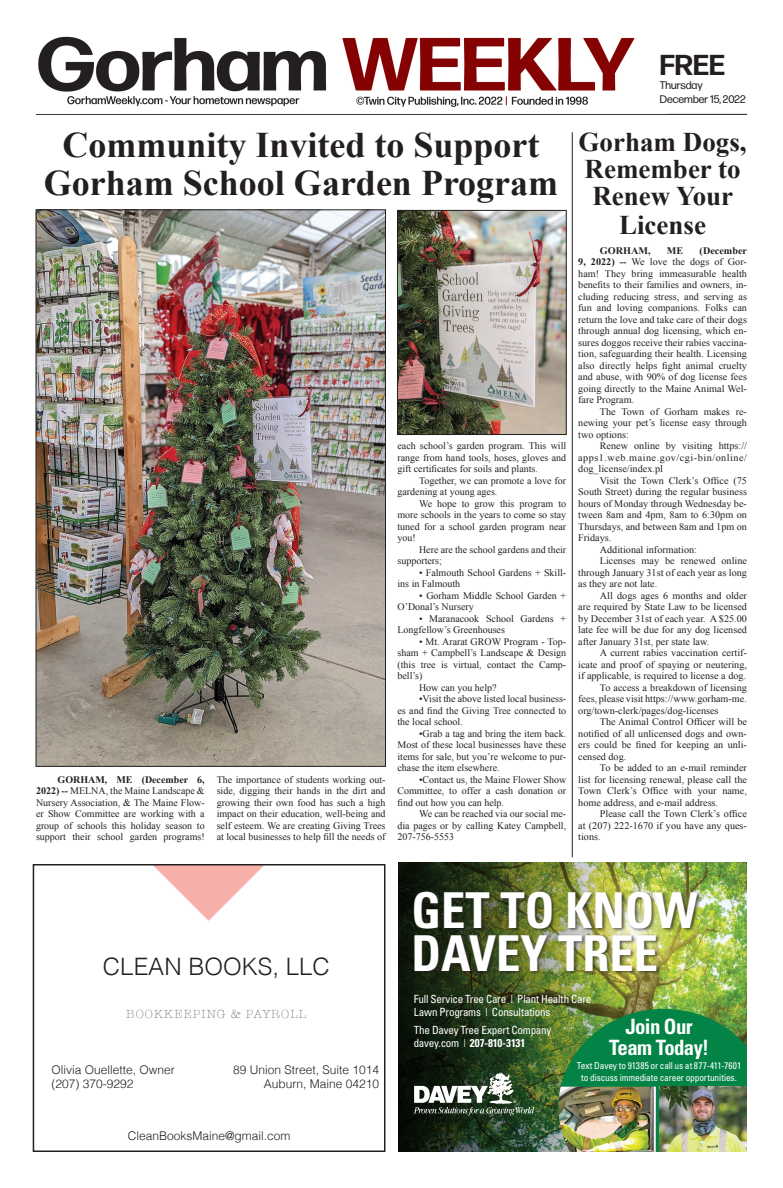
<style>
.page{position:relative;width:783px;height:1188px;background:#fff}
.page>*{position:absolute;margin:0;border:0;box-sizing:border-box;transform-origin:0 0}
.t1{font:700 condensed 49.5px/42.9px "Univers";color:#fff}
.t2{font:700 36px/38px "Times New Roman";color:#231f20;text-align:center}
.t3{font:700 28.8px "Forma DJR Deck";color:#231f20}
.t4{font:700 27px/27.7px "Times New Roman";color:#231f20;text-align:center}
.t5{font:300 24px "Helvetica";color:#231f20}
.t6{font:700 condensed 21.1px/21.1px "Univers";letter-spacing:-.03em;color:#fff;text-align:center}
.t7{font:300 12px/14.4px "Helvetica";color:#231f20}
.t8{font:300 12px "American Typewriter";letter-spacing:.09em;color:#454647}
.t9{font:condensed 11.3px/13.3px "Univers";letter-spacing:-.025em;color:#fff}
.t10{font:11px/14px "Forma DJR Deck";color:#231f20}
.t11{font:10px/11.5px "Times New Roman";color:#231f20;text-align:justify}
.t12{font:700 10px "Times New Roman";color:#231f20}
.t13{font:condensed 9.6px/11.5px "Univers";letter-spacing:-.015em;color:#fff;text-align:center}
.s1{font-weight:700}
.s2{font-weight:300}
</style>
<div class="page">
<hr style="left:36px;top:114px;width:711px;height:1px;background:#231f20">
<img style="left:38px;top:36px;width:597px;height:71px">
<img style="left:632px;top:862px;width:115px;height:147px">
<img style="left:398px;top:862px;width:234px;height:290px">
<svg style="left:414px;top:1072px;width:120px;height:44px"></svg>
<div style="left:413px;top:890px;width:290px;height:86px;background:#231f20;opacity:.75"></div>
<svg style="left:558px;top:1009px;width:189px;height:143px;background:#1a8442"></svg>
<img style="left:558px;top:1087px;width:98px;height:65px">
<img style="left:659px;top:1087px;width:88px;height:65px">
<svg style="left:155px;top:867px;width:107px;height:54px"></svg>
<div style="left:33px;top:864px;width:352px;height:288px;border:2px solid #231f20"></div>
<hr style="left:572px;top:132px;width:1px;height:725px;background:#231f20">
<img style="left:38px;top:212px;width:346px;height:553px">
<img style="left:399px;top:212px;width:165px;height:221px">
<div style="left:397px;top:210px;width:169px;height:225px;border:1px solid #231f20"></div>
<h2 class="t2" style="left:44px;top:125px;width:516px">Community Invited to Support<br>Gorham School Garden Program</h2>
<p class="t11" style="left:36px;top:773px;width:170px;text-indent:22px"><span class="s1">GORHAM, ME (December 6, 2022) --</span> MELNA, the Maine Landscape &amp; Nursery Association, &amp; The Maine Flow&shy;er Show Committee are working with a group of schools this holiday season to support their school garden programs!</p>
<p class="t11" style="left:217px;top:774px;width:170px">The importance of students working out&shy;side, digging their hands in the dirt and growing their own food has such a high impact on their education, well-being and self esteem. We are creating Giving Trees at local businesses to help fill the needs of</p>
<p class="t11" style="left:398px;top:440px;width:170px">each school’s garden program. This will range from hand tools, hoses, gloves and gift certificates for soils and plants.</p>
<p class="t11" style="left:398px;top:475px;width:170px;text-indent:22px">Together, we can promote a love for gardening at young ages.</p>
<p class="t11" style="left:398px;top:498px;width:170px;text-indent:22px">We hope to grow this program to more schools in the years to come so stay tuned for a school garden program near you!</p>
<p class="t11" style="left:398px;top:544px;width:170px;text-indent:22px">Here are the school gardens and their supporters;</p>
<p class="t11" style="left:398px;top:567px;width:170px;text-indent:22px">• Falmouth School Gardens + Skill&shy;ins in Falmouth</p>
<p class="t11" style="left:398px;top:590px;width:170px;text-indent:22px">• Gorham Middle School Garden +<br>O’Donal’s Nursery</p>
<p class="t11" style="left:398px;top:613px;width:170px;text-indent:22px">• Maranacook School Gardens +<br>Longfellow’s Greenhouses</p>
<p class="t11" style="left:419px;top:636px;width:149px">• Mt. Ararat GROW Program - Top-</p>
<p class="t11" style="left:398px;top:647px;width:170px">sham + Campbell’s Landscape &amp; Design</p>
<p class="t11" style="left:398px;top:659px;width:170px">(this tree is virtual, contact the Camp-</p>
<p class="t11" style="left:398px;top:670px;width:26px">bell’s)</p>
<p class="t11" style="left:419px;top:682px;width:79px">How can you help?</p>
<p class="t11" style="left:398px;top:693px;width:170px;text-indent:22px">•Visit the above listed local business&shy;es and find the Giving Tree connected to the local school.</p>
<p class="t11" style="left:398px;top:728px;width:170px;text-indent:22px">•Grab a tag and bring the item back.<br>Most of these local businesses have these items for sale, but you’re welcome to pur&shy;chase the item elsewhere.</p>
<p class="t11" style="left:398px;top:774px;width:170px;text-indent:22px">•Contact us, the Maine Flower Show Committee, to offer a cash donation or find out how you can help.</p>
<p class="t11" style="left:398px;top:808px;width:170px;text-indent:22px">We can be reached via our social me&shy;dia pages or by calling Katey Campbell, 207-756-5553</p>
<h3 class="t3" style="left:660px;top:47px;width:67px">FREE</h3>
<p class="t10" style="left:660px;top:78px;width:87px">Thursday<br>December 15, 2022</p>
<h3 class="t4" style="left:579px;top:127px;width:169px">Gorham Dogs,<br>Remember to<br>Renew Your<br>License</h3>
<p class="t12" style="left:600px;top:243px;width:52px">GORHAM,</p>
<p class="t12" style="left:667px;top:243px;width:18px">ME</p>
<p class="t11" style="left:578px;top:244px;width:170px;text-indent:121px"><span class="s1">(December 9, 2022) --</span> We love the dogs of Gor&shy;ham! They bring immeasurable health benefits to their families and owners, in&shy;cluding reducing stress, and serving as fun and loving companions. Folks can return the love and take care of their dogs through annual dog licensing, which en&shy;sures doggos receive their rabies vaccina&shy;tion, safeguarding their health. Licensing also directly helps fight animal cruelty and abuse, with 90% of dog license fees going directly to the Maine Animal Wel&shy;fare Program.</p>
<p class="t11" style="left:578px;top:405px;width:170px;text-indent:22px">The Town of Gorham makes re&shy;newing your pet’s license easy through two options:</p>
<p class="t11" style="left:578px;top:440px;width:170px;text-indent:22px">Renew online by visiting https:// apps1.web.maine.gov/cgi-bin/online/ dog_license/index.pl</p>
<p class="t11" style="left:600px;top:474px;width:149px">Visit the Town Clerk’s Office (75</p>
<p class="t11" style="left:578px;top:486px;width:170px">South Street) during the regular business</p>
<p class="t11" style="left:578px;top:497px;width:170px">hours of Monday through Wednesday be-</p>
<p class="t11" style="left:578px;top:509px;width:170px">tween 8am and 4pm, 8am to 6:30pm on</p>
<p class="t11" style="left:578px;top:520px;width:170px">Thursdays, and between 8am and 1pm on</p>
<p class="t11" style="left:578px;top:532px;width:35px">Fridays.</p>
<p class="t11" style="left:600px;top:543px;width:99px">Additional information:</p>
<p class="t11" style="left:600px;top:555px;width:149px">Licenses may be renewed online</p>
<p class="t11" style="left:578px;top:566px;width:170px">through January 31st of each year as long</p>
<p class="t11" style="left:578px;top:578px;width:81px">as they are not late.</p>
<p class="t11" style="left:600px;top:589px;width:149px">All dogs ages 6 months and older</p>
<p class="t11" style="left:578px;top:601px;width:170px">are required by State Law to be licensed</p>
<p class="t11" style="left:578px;top:612px;width:170px">by December 31st of each year. A $25.00</p>
<p class="t11" style="left:578px;top:624px;width:170px">late fee will be due for any dog licensed</p>
<p class="t11" style="left:578px;top:635px;width:133px">after January 31st, per state law.</p>
<p class="t11" style="left:600px;top:647px;width:149px">A current rabies vaccination certif-</p>
<p class="t11" style="left:578px;top:658px;width:170px">icate and proof of spaying or neutering,</p>
<p class="t11" style="left:578px;top:670px;width:169px">if applicable, is required to license a dog.</p>
<p class="t11" style="left:600px;top:681px;width:149px">To access a breakdown of licensing</p>
<p class="t11" style="left:578px;top:693px;width:170px">fees, please visit https://www.gorham-me.</p>
<p class="t11" style="left:578px;top:704px;width:142px">org/town-clerk/pages/dog-licenses</p>
<p class="t11" style="left:600px;top:716px;width:149px">The Animal Control Officer will be</p>
<p class="t11" style="left:578px;top:727px;width:170px">notified of all unlicensed dogs and own-</p>
<p class="t11" style="left:578px;top:739px;width:170px">ers could be fined for keeping an unli-</p>
<p class="t11" style="left:578px;top:750px;width:50px">censed dog.</p>
<p class="t11" style="left:600px;top:762px;width:149px">To be added to an e-mail reminder</p>
<p class="t11" style="left:578px;top:773px;width:170px">list for licensing renewal, please call the</p>
<p class="t11" style="left:578px;top:785px;width:170px">Town Clerk’s Office with your name,</p>
<p class="t11" style="left:578px;top:796px;width:141px">home address, and e-mail address.</p>
<p class="t11" style="left:600px;top:808px;width:149px">Please call the Town Clerk’s office</p>
<p class="t11" style="left:578px;top:819px;width:170px">at (207) 222-1670 if you have any ques-</p>
<p class="t11" style="left:578px;top:831px;width:24px">tions.</p>
<h3 class="t5" style="left:103px;top:946px;width:228px">CLEAN BOOKS, LLC</h3>
<p class="t8" style="left:126px;top:1005px;width:182px">BOOKKEEPING &amp; PAYROLL</p>
<p class="t7" style="left:51px;top:1061px;width:125px">Olivia Ouellette, Owner (207) 370-9292</p>
<p class="t7" style="left:233px;top:1061px;width:148px;text-align:right">89 Union Street, Suite 1014<br>Auburn, Maine 04210</p>
<p class="t7" style="left:128px;top:1128px;width:164px">CleanBooksMaine@gmail.com</p>
<h1 class="t1" style="left:411px;top:888px;width:288px">GET TO KNOW<br>DAVEY TREE</h1>
<p class="t9" style="left:414px;top:992px;width:179px">Full Service Tree Care | Plant Health Care<br>Lawn Programs | Consultations</p>
<p class="t9" style="left:414px;top:1023px;width:139px">The Davey Tree Expert Company davey.com <span class="s2">|</span> <span class="s1">207-810-3131</span></p>
<h3 class="t6" style="left:609px;top:1016px;width:101px">Join Our<br>Team Today!</h3>
<p class="t13" style="left:577px;top:1060px;width:166px">Text Davey to 91385 or call us at 877-411-7601 to discuss immediate career opportunities.</p>
</div>
